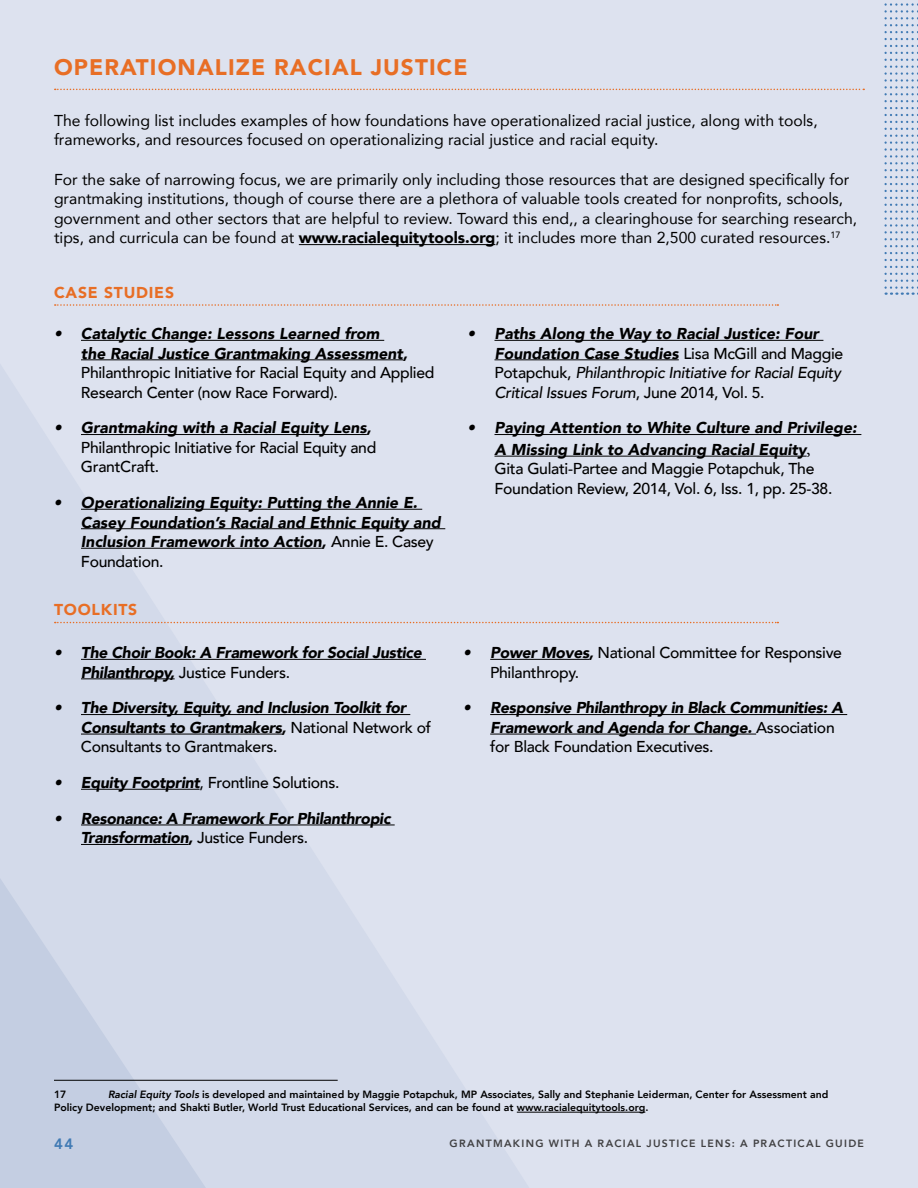
<style>
.page{position:relative;width:918px;height:1188px;background:#dde2ef}
.page>*{position:absolute;margin:0;border:0;box-sizing:border-box;transform-origin:0 0}
.t1{font:900 22.5px "Avenir";letter-spacing:.05em;color:#e86e25}
.t2{font:15.75px/19.5px "Avenir";color:#000}
.t3{font:italic 900 15.75px/19.5px "Avenir";color:#000}
.t4{font:italic 900 15.75px/19.5px "Avenir";letter-spacing:-.02em;color:#000}
.t5{font:500 15.75px/19.5px "Avenir";letter-spacing:-.02em;color:#000}
.t6{font:900 15.75px "Avenir";letter-spacing:.05em;color:#e86e25}
.t7{font:800 15px "Avenir";color:#407ab4}
.t8{font:800 10.5px/13.5px "Avenir";color:#000}
.t9{font:800 10.5px "Avenir";letter-spacing:.125em;color:#404042}
.s1{font-weight:900}
.s2{font-weight:500;font-style:normal}
.s3{font-weight:900;font-style:italic}
.s4{font-weight:500}
.s5{font-family:"Minion Pro";font-weight:400;font-style:normal;font-size:18px}
.s6{font-style:italic}
</style>
<div class="page">
<svg style="left:54px;top:360px;width:487px;height:753px"></svg>
<svg style="left:0;top:858px;width:219px;height:330px;fill:#d3daea"></svg>
<svg style="left:884px;top:3px;width:34px;height:292px"></svg>
<hr style="left:517px;top:1112px;width:128px;height:1px;background:#000">
<hr style="left:54px;top:1080px;width:284px;height:1px;background:#000">
<hr style="left:81px;top:340px;width:303px;height:1px;background:#000">
<hr style="left:81px;top:359px;width:322px;height:1px;background:#000">
<hr style="left:81px;top:434px;width:286px;height:1px;background:#000">
<hr style="left:81px;top:509px;width:341px;height:1px;background:#000">
<hr style="left:81px;top:528px;width:364px;height:1px;background:#000">
<hr style="left:81px;top:548px;width:241px;height:1px;background:#000">
<hr style="left:494px;top:340px;width:329px;height:1px;background:#000">
<hr style="left:494px;top:359px;width:185px;height:1px;background:#000">
<hr style="left:494px;top:434px;width:367px;height:1px;background:#000">
<hr style="left:494px;top:456px;width:313px;height:1px;background:#000">
<hr style="left:81px;top:659px;width:345px;height:1px;background:#000">
<hr style="left:81px;top:678px;width:94px;height:1px;background:#000">
<hr style="left:81px;top:714px;width:329px;height:1px;background:#000">
<hr style="left:81px;top:734px;width:201px;height:1px;background:#000">
<hr style="left:81px;top:789px;width:119px;height:1px;background:#000">
<hr style="left:81px;top:825px;width:314px;height:1px;background:#000">
<hr style="left:81px;top:844px;width:108px;height:1px;background:#000">
<hr style="left:490px;top:659px;width:99px;height:1px;background:#000">
<hr style="left:490px;top:714px;width:357px;height:1px;background:#000">
<hr style="left:490px;top:734px;width:266px;height:1px;background:#000">
<svg style="left:55px;top:304px;width:723px;height:2px"></svg>
<svg style="left:55px;top:622px;width:723px;height:1px"></svg>
<svg style="left:55px;top:89px;width:809px;height:1px"></svg>
<hr style="left:299px;top:244px;width:196px;height:1px;background:#000">
<h1 class="t1" style="left:54px;top:48px;width:415px">OPERATIONALIZE RACIAL JUSTICE</h1>
<p class="t2" style="left:54px;top:110px;width:765px">The following list includes examples of how foundations have operationalized racial justice, along with tools, frameworks, and resources focused on operationalizing racial justice and racial equity.</p>
<p class="t2" style="left:54px;top:169px;width:805px">For the sake of narrowing focus, we are primarily only including those resources that are designed specifically for grantmaking institutions, though of course there are a plethora of valuable tools created for nonprofits, schools, government and other sectors that are helpful to review. Toward this end,, a clearinghouse for searching research, tips, and curricula can be found at <span class="s1">www.racialequitytools.org</span>; it includes more than 2,500 curated resources.<sup>17</sup></p>
<p class="t6" style="left:54px;top:279px;width:122px">CASE STUDIES</p>
<p class="t3" style="left:81px;top:324px;width:328px;text-indent:-27px">• Catalytic Change: Lessons Learned from the Racial Justice Grantmaking Assessment,</p>
<p class="t5" style="left:81px;top:362px;width:355px">Philanthropic Initiative for Racial Equity and Applied<br>Research Center (now Race Forward).</p>
<p class="t3" style="left:54px;top:418px;width:319px">• Grantmaking with a Racial Equity Lens,</p>
<p class="t5" style="left:81px;top:437px;width:297px">Philanthropic Initiative for Racial Equity and<br>GrantCraft.</p>
<p class="t3" style="left:81px;top:493px;width:361px;text-indent:-27px">• Operationalizing Equity: Putting the Annie E.<br>Casey Foundation’s Racial and Ethnic Equity and Inclusion Framework into Action, <span class="s2">Annie E. Casey Foundation.</span></p>
<p class="t6" style="left:54px;top:596px;width:85px">TOOLKITS</p>
<p class="t4" style="left:81px;top:643px;width:342px;text-indent:-27px">• The Choir Book: A Framework for Social Justice<br>Philanthropy, <span class="s2">Justice Funders.</span></p>
<p class="t4" style="left:81px;top:698px;width:352px;text-indent:-27px">• The Diversity, Equity, and Inclusion Toolkit for<br>Consultants to Grantmakers, <span class="s2">National Network of<br>Consultants to Grantmakers.</span></p>
<p class="t5" style="left:54px;top:772px;width:285px"><span class="s3">• Equity Footprint</span>, Frontline Solutions.</p>
<p class="t4" style="left:81px;top:808px;width:311px;text-indent:-27px">• Resonance: A Framework For Philanthropic<br>Transformation, <span class="s2">Justice Funders.</span></p>
<p class="t3" style="left:494px;top:324px;width:350px;text-indent:-27px">• Paths Along the Way to Racial Justice: Four Foundation Case Studies <span class="s2">Lisa McGill and Maggie Potapchuk,</span> <span class="s4">Philanthropic Initiative for Racial Equity Critical Issues Forum</span><span class="s2">, June 2014, Vol. 5.</span></p>
<p class="t3" style="left:494px;top:417px;width:364px;line-height:21.6px;text-indent:-27px">• Paying Attention to White Culture and Privilege:<br>A Missing Link to Advancing Racial Equity<span class="s5">,</span></p>
<p class="t5" style="left:494px;top:458px;width:337px">Gita Gulati-Partee and Maggie Potapchuk, The<br>Foundation Review, 2014, Vol. 6, Iss. 1, pp. 25-38.</p>
<p class="t5" style="left:490px;top:642px;width:353px;text-indent:-27px"><span class="s3">• Power Moves,</span> National Committee for Responsive<br>Philanthropy.</p>
<p class="t4" style="left:490px;top:698px;width:355px;text-indent:-27px">• Responsive Philanthropy in Black Communities: A<br>Framework and Agenda for Change. <span class="s2">Association for Black Foundation Executives.</span></p>
<p class="t8" style="left:54px;top:1087px;width:776px;text-indent:54px"><span class="s6">Racial Equity Tools</span> is developed and maintained by Maggie Potapchuk, MP Associates, Sally and Stephanie Leiderman, Center for Assessment and<br>Policy Development; and Shakti Butler, World Trust Educational Services, and can be found at www.racialequitytools.org.</p>
<p class="t8" style="left:54px;top:1087px;width:14px">17</p>
<p class="t7" style="left:54px;top:1132px;width:21px">44</p>
<p class="t9" style="left:450px;top:1135px;width:416px">GRANTMAKING WITH A RACIAL JUSTICE LENS: A PRACTICAL GUIDE</p>
</div>
